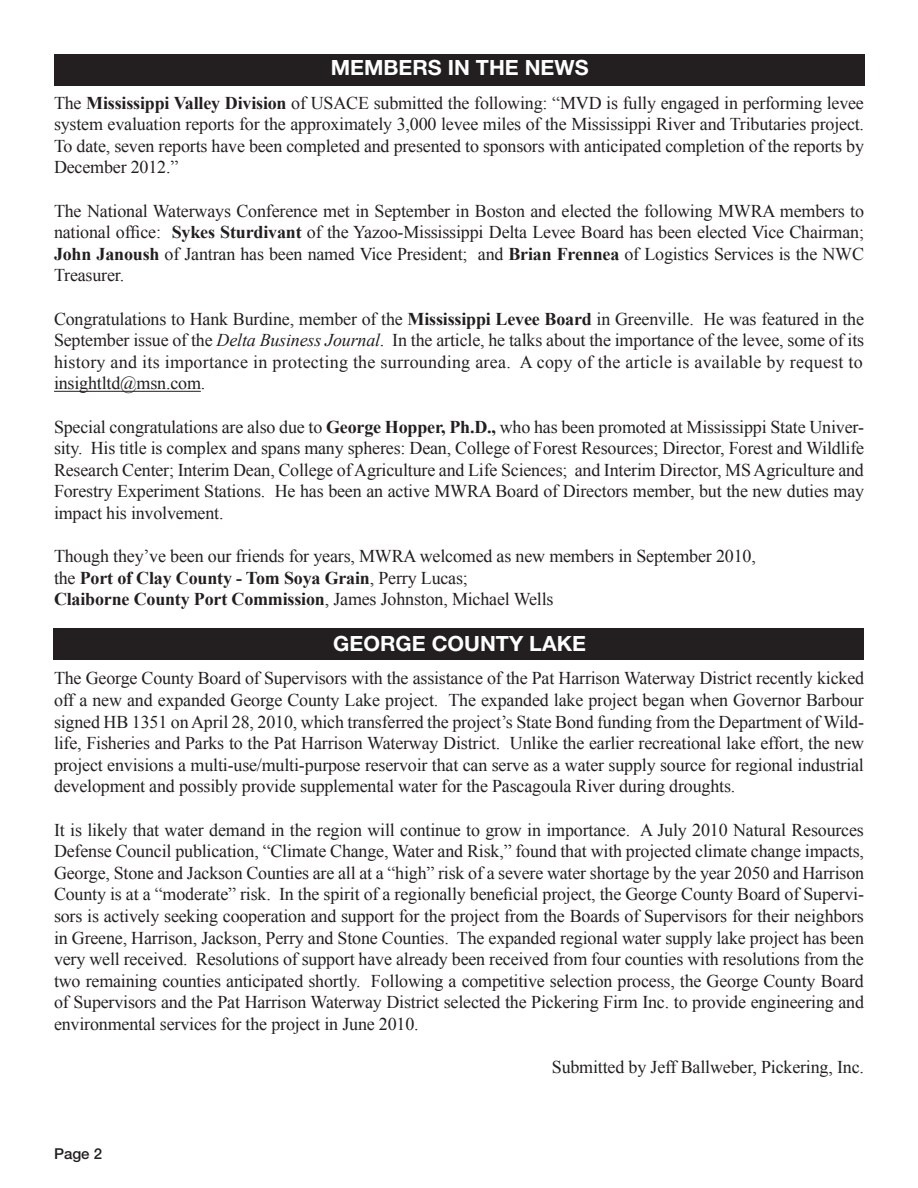
<style>
.page{position:relative;width:918px;height:1188px;background:#fff}
.page>*{position:absolute;margin:0;border:0;box-sizing:border-box;transform-origin:0 0}
.t1{font:700 21px "Helvetica Neue";color:#fff}
.t2{font:18px/21.6px "Times New Roman";letter-spacing:-.01em;color:#231f20;text-align:justify}
.t3{font:700 18px "Times New Roman";letter-spacing:-.01em;color:#231f20}
.t4{font:500 15px "Helvetica Neue";color:#231f20}
.s1{font-weight:700}
.s2{font-style:italic}
.s3{font-weight:400}
</style>
<div class="page">
<div style="left:54px;top:54px;width:810px;height:31px;background:#231f20"></div>
<div style="left:54px;top:628px;width:810px;height:31px;background:#231f20"></div>
<hr style="left:54px;top:391px;width:147px;height:1px;background:#231f20">
<p class="t1" style="left:331px;top:55px;width:259px">MEMBERS IN THE NEWS</p>
<p class="t2" style="left:54px;top:91px;width:812px">The <span class="s1">Mississippi Valley Division</span> of USACE submitted the following: “MVD is fully engaged in performing levee system evaluation reports for the approximately 3,000 levee miles of the Mississippi River and Tributaries project.<br>To date, seven reports have been completed and presented to sponsors with anticipated completion of the reports by December 2012.”</p>
<p class="t2" style="left:54px;top:199px;width:812px">The National Waterways Conference met in September in Boston and elected the following MWRA members to national office: <span class="s1">Sykes Sturdivant</span> of the Yazoo-Mississippi Delta Levee Board has been elected Vice Chairman; <span class="s1">John Janoush</span> of Jantran has been named Vice President; and <span class="s1">Brian Frennea</span> of Logistics Services is the NWC Treasurer.</p>
<p class="t2" style="left:54px;top:307px;width:812px">Congratulations to Hank Burdine, member of the <span class="s1">Mississippi Levee Board</span> in Greenville. He was featured in the September issue of the <span class="s2">Delta Business Journal</span>. In the article, he talks about the importance of the levee, some of its history and its importance in protecting the surrounding area. A copy of the article is available by request to</p>
<p class="t2" style="left:54px;top:372px;width:153px">insightltd@msn.com.</p>
<p class="t2" style="left:54px;top:415px;width:812px">Special congratulations are also due to <span class="s1">George Hopper, Ph.D.,</span> who has been promoted at Mississippi State Univer&shy;sity. His title is complex and spans many spheres: Dean, College of Forest Resources; Director, Forest and Wildlife Research Center; Interim Dean, College of Agriculture and Life Sciences; and Interim Director, MS Agriculture and Forestry Experiment Stations. He has been an active MWRA Board of Directors member, but the new duties may impact his involvement.</p>
<p class="t2" style="left:54px;top:545px;width:703px">Though they’ve been our friends for years, MWRA welcomed as new members in September 2010,</p>
<p class="t3" style="left:54px;top:565px;width:415px"><span class="s3">the</span> Port of Clay County - Tom Soya Grain<span class="s3">, Perry Lucas;</span></p>
<p class="t3" style="left:54px;top:587px;width:501px">Claiborne County Port Commission<span class="s3">, James Johnston, Michael Wells</span></p>
<p class="t1" style="left:333px;top:631px;width:254px">GEORGE COUNTY LAKE</p>
<p class="t2" style="left:54px;top:667px;width:812px">The George County Board of Supervisors with the assistance of the Pat Harrison Waterway District recently kicked off a new and expanded George County Lake project. The expanded lake project began when Governor Barbour signed HB 1351 on April 28, 2010, which transferred the project’s State Bond funding from the Department of Wild&shy;life, Fisheries and Parks to the Pat Harrison Waterway District. Unlike the earlier recreational lake effort, the new project envisions a multi-use/multi-purpose reservoir that can serve as a water supply source for regional industrial development and possibly provide supplemental water for the Pascagoula River during droughts.</p>
<p class="t2" style="left:54px;top:819px;width:812px">It is likely that water demand in the region will continue to grow in importance. A July 2010 Natural Resources Defense Council publication, “Climate Change, Water and Risk,” found that with projected climate change impacts, George, Stone and Jackson Counties are all at a “high” risk of a severe water shortage by the year 2050 and Harrison County is at a “moderate” risk. In the spirit of a regionally beneficial project, the George County Board of Supervi&shy;sors is actively seeking cooperation and support for the project from the Boards of Supervisors for their neighbors in Greene, Harrison, Jackson, Perry and Stone Counties. The expanded regional water supply lake project has been very well received. Resolutions of support have already been received from four counties with resolutions from the two remaining counties anticipated shortly. Following a competitive selection process, the George County Board of Supervisors and the Pat Harrison Waterway District selected the Pickering Firm Inc. to provide engineering and environmental services for the project in June 2010.</p>
<p class="t2" style="left:552px;top:1056px;width:314px">Submitted by Jeff Ballweber, Pickering, Inc.</p>
<p class="t4" style="left:54px;top:1144px;width:50px">Page 2</p>
</div>
